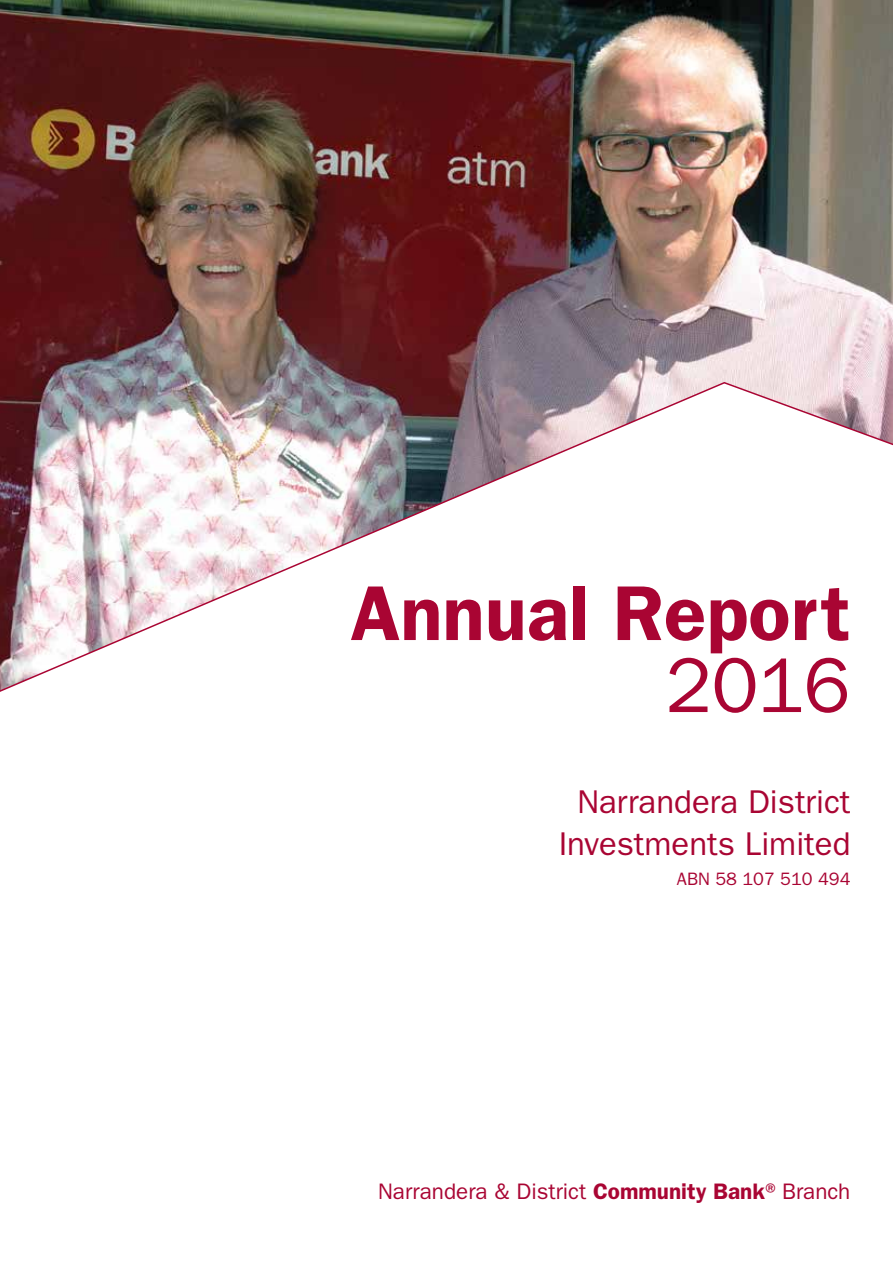
<style>
.page{position:relative;width:893px;height:1263px;background:#fff}
.page>*{position:absolute;margin:0;border:0;box-sizing:border-box;transform-origin:0 0}
.t1{font:600 78px "Franklin Gothic";color:#a90533}
.t2{font:78px "Franklin Gothic";color:#a90533}
.t3{font:33px/42px "Franklin Gothic";color:#a90533;text-align:center}
.t4{font:22.5px "Franklin Gothic";color:#a90533}
.t5{font:18px "Franklin Gothic";color:#a90533}
.s1{font-weight:600}
</style>
<div class="page">
<img style="left:0;top:0;width:893px;height:381px">
<svg style="left:0;top:381px;width:893px;height:311px"></svg>
<h1 class="t1" style="left:350px;top:567px;width:501px">Annual Report</h1>
<h1 class="t2" style="left:666px;top:641px;width:186px">2016</h1>
<h2 class="t3" style="left:559px;top:781px;width:293px">Narrandera District<br>Investments Limited</h2>
<p class="t5" style="left:677px;top:869px;width:175px">ABN 58 107 510 494</p>
<p class="t4" style="left:378px;top:1178px;width:474px">Narrandera &amp; District <span class="s1">Community Bank</span>®Branch</p>
</div>
